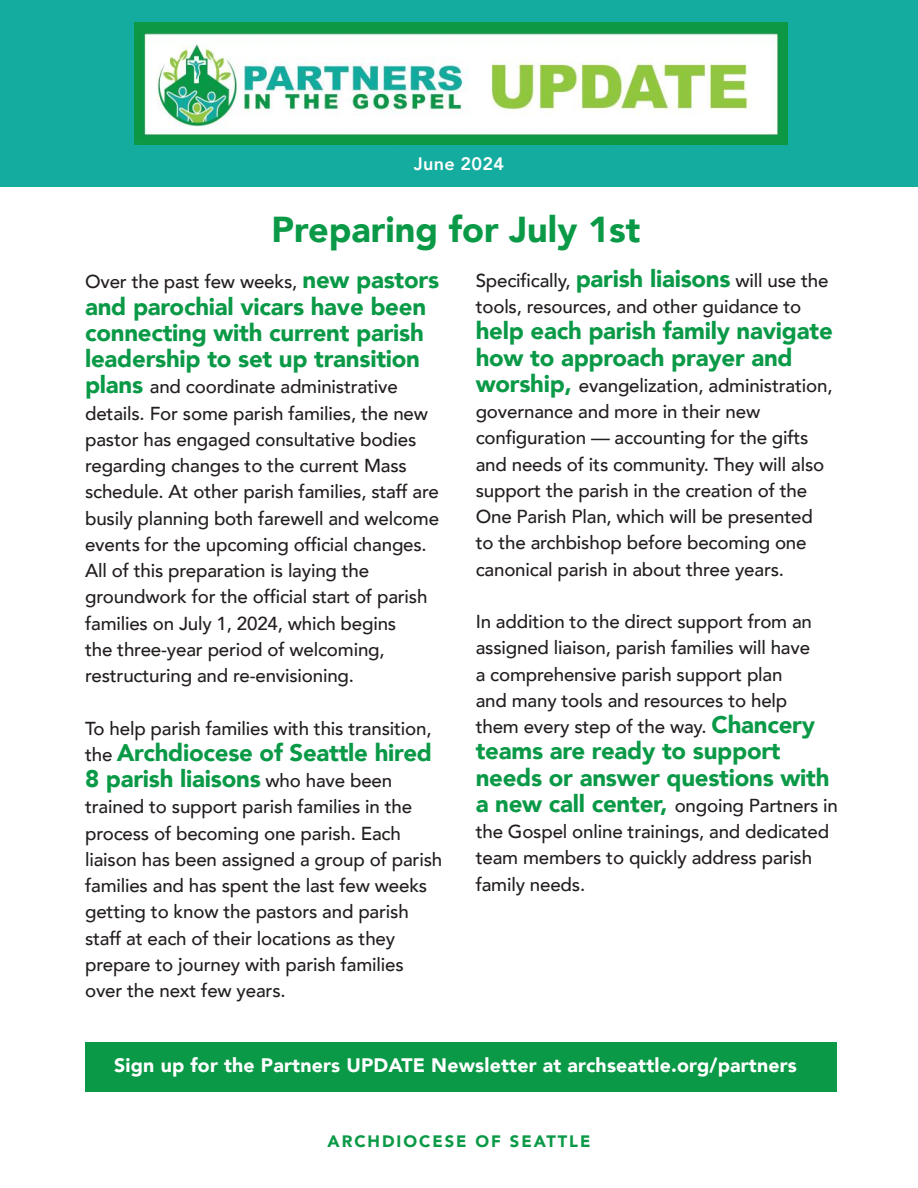
<style>
.page{position:relative;width:918px;height:1188px;background:#fff}
.page>*{position:absolute;margin:0;border:0;box-sizing:border-box;transform-origin:0 0}
.t1{font:900 36px "Avenir";color:#0a9946}
.t2{font:900 24px/26.2px "Avenir";letter-spacing:-.01em;color:#0a9946}
.t3{font:900 19.5px "Avenir";letter-spacing:.01em;color:#fff}
.t4{font:500 18.75px/26.2px "Avenir";letter-spacing:-.01em;color:#241f1f}
.t5{font:800 18px "Avenir";letter-spacing:.015em;color:#fff}
.t6{font:900 16.5px "Avenir";letter-spacing:.12em;color:#0a9946}
.s1{font-weight:900;font-size:24px;color:#0a9946}
.s2{font-weight:500;font-size:18.75px;color:#241f1f}
</style>
<div class="page">
<div style="left:85px;top:1042px;width:752px;height:50px;background:#0a9946"></div>
<div style="left:0;top:0;width:918px;height:187px;background:#14ac9f"></div>
<img style="left:135px;top:22px;width:652px;height:122px">
<p class="t5" style="left:414px;top:150px;width:92px">June 2024</p>
<h1 class="t1" style="left:271px;top:198px;width:371px">Preparing for July 1st</h1>
<p class="t4" style="left:85px;top:268px;width:356px">Over the past few weeks, <span class="s1">new pastors</span></p>
<p class="t2" style="left:85px;top:292px;width:343px;text-align:justify">and parochial vicars have been connecting with current parish leadership to set up transition</p>
<p class="t4" style="left:85px;top:373px;width:356px"><span class="s1">plans</span> and coordinate administrative details. For some parish families, the new pastor has engaged consultative bodies regarding changes to the current Mass schedule. At other parish families, staff are busily planning both farewell and welcome events for the upcoming official changes.<br>All of this preparation is laying the groundwork for the official start of parish families on July 1, 2024, which begins<br>the three-year period of welcoming, restructuring and re-envisioning.</p>
<p class="t4" style="left:85px;top:714px;width:348px">To help parish families with this transition,</p>
<p class="t2" style="left:85px;top:739px;width:348px"><span class="s2">the</span> Archdiocese of Seattle hired<br>8 parish liaisons <span class="s2">who have been</span></p>
<p class="t4" style="left:85px;top:793px;width:359px">trained to support parish families in the process of becoming one parish. Each liaison has been assigned a group of parish families and has spent the last few weeks getting to know the pastors and parish staff at each of their locations as they prepare to journey with parish families over the next few years.</p>
<p class="t4" style="left:476px;top:266px;width:354px">Specifically, <span class="s1">parish liaisons</span> will use the tools, resources, and other guidance to</p>
<p class="t2" style="left:476px;top:317px;width:359px">help each parish family navigate how to approach prayer and</p>
<p class="t4" style="left:476px;top:371px;width:358px"><span class="s1">worship,</span> evangelization, administration, governance and more in their new configuration — accounting for the gifts and needs of its community. They will also support the parish in the creation of the One Parish Plan, which will be presented to the archbishop before becoming one canonical parish in about three years.</p>
<p class="t4" style="left:476px;top:607px;width:341px">In addition to the direct support from an assigned liaison, parish families will have a comprehensive parish support plan and many tools and resources to help them every step of the way. <span class="s1">Chancery</span></p>
<p class="t2" style="left:476px;top:737px;width:355px">teams are ready to support needs or answer questions with</p>
<p class="t4" style="left:476px;top:791px;width:364px"><span class="s1">a new call center,</span> ongoing Partners in the Gospel online trainings, and dedicated team members to quickly address parish family needs.</p>
<p class="t3" style="left:114px;top:1049px;width:684px">Sign up for the Partners UPDATE Newsletter at archseattle.org/partners</p>
<p class="t6" style="left:327px;top:1127px;width:265px">ARCHDIOCESE OF SEATTLE</p>
</div>
